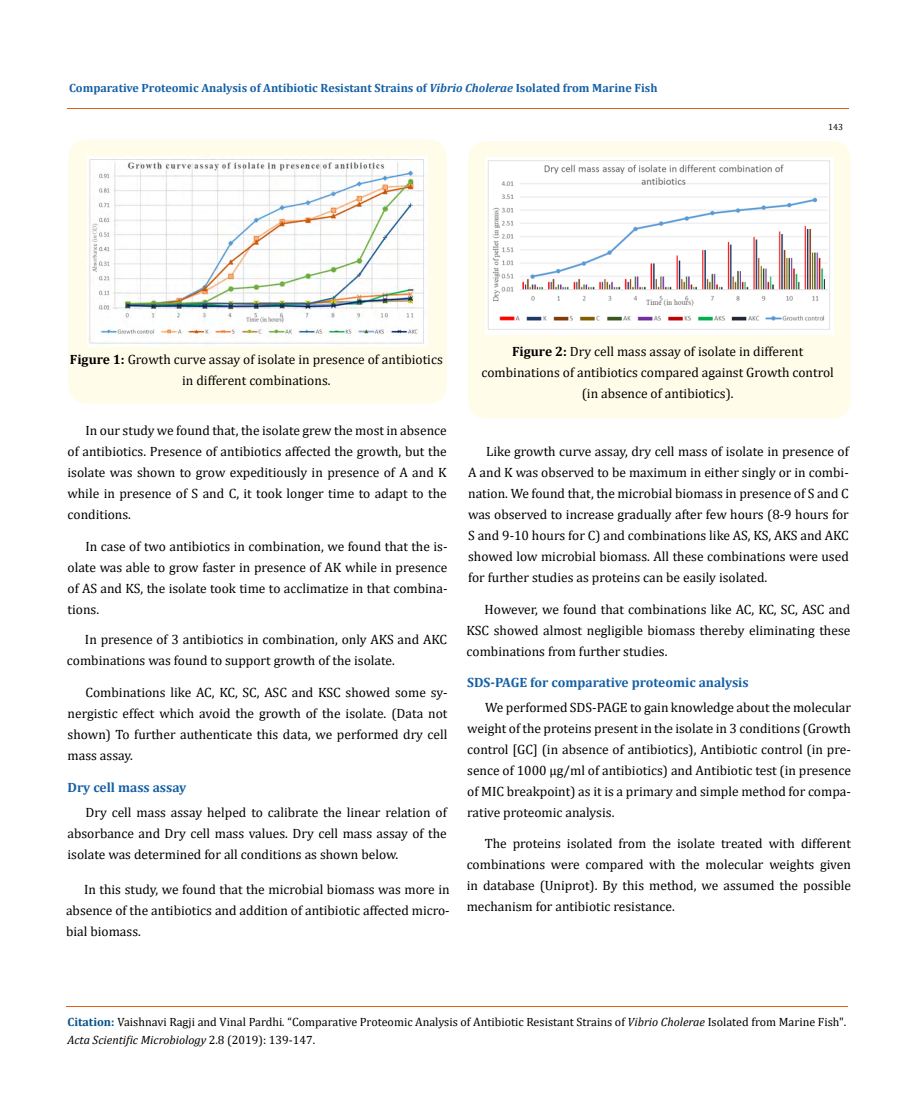
<style>
.page{position:relative;width:917px;height:1116px;background:#fff}
.page>*{position:absolute;margin:0;border:0;box-sizing:border-box;transform-origin:0 0}
.t1{font:13.5px/21px "Cambria";color:#000;text-align:justify}
.t2{font:700 13.5px "Cambria";color:#1560a6}
.t3{font:12px/18px "Cambria";color:#000}
.t4{font:700 12px "Cambria";color:#1560a6}
.t5{font:9px "Cambria";color:#000}
.s1{font-style:italic}
.s2{font-weight:700}
.s3{font-weight:700;color:#035089}
</style>
<div class="page">
<hr style="left:67px;top:109px;width:782px;height:1px;background:#e05d1a">
<div style="left:68px;top:140px;width:379px;height:264px;background:#fffde9;border-radius:18px"></div>
<img style="left:87px;top:157px;width:341px;height:189px">
<div style="left:468px;top:141px;width:382px;height:277px;background:#fffde9;border-radius:18px"></div>
<img style="left:485px;top:158px;width:348px;height:176px">
<hr style="left:66px;top:1006px;width:781px;height:1px;background:#e05d1a">
<p class="t4" style="left:69px;top:79px;width:590px">Comparative Proteomic Analysis of Antibiotic Resistant Strains of <span class="s1">Vibrio Cholerae</span> Isolated from Marine Fish</p>
<p class="t5" style="left:828px;top:122px;width:16px">143</p>
<p class="t1" style="left:70px;top:349px;width:374px;text-align:center"><span class="s2">Figure 1:</span> Growth curve assay of isolate in presence of antibiotics in different combinations.</p>
<p class="t1" style="left:68px;top:420px;width:381px;text-indent:18px">In our study we found that, the isolate grew the most in absence of antibiotics. Presence of antibiotics affected the growth, but the isolate was shown to grow expeditiously in presence of A and K while in presence of S and C, it took longer time to adapt to the conditions.</p>
<p class="t1" style="left:68px;top:536px;width:381px;text-indent:18px">In case of two antibiotics in combination, we found that the is&shy;olate was able to grow faster in presence of AK while in presence of AS and KS, the isolate took time to acclimatize in that combina&shy;tions.</p>
<p class="t1" style="left:67px;top:629px;width:381px;text-indent:18px">In presence of 3 antibiotics in combination, only AKS and AKC combinations was found to support growth of the isolate.</p>
<p class="t1" style="left:68px;top:682px;width:381px;text-indent:18px">Combinations like AC, KC, SC, ASC and KSC showed some sy&shy;nergistic effect which avoid the growth of the isolate. (Data not shown) To further authenticate this data, we performed dry cell mass assay.</p>
<p class="t2" style="left:67px;top:778px;width:120px">Dry cell mass assay</p>
<p class="t1" style="left:67px;top:802px;width:381px;text-indent:18px">Dry cell mass assay helped to calibrate the linear relation of absorbance and Dry cell mass values. Dry cell mass assay of the isolate was determined for all conditions as shown below.</p>
<p class="t1" style="left:66px;top:879px;width:385px;text-indent:18px">In this study, we found that the microbial biomass was more in absence of the antibiotics and addition of antibiotic affected micro&shy;bial biomass.</p>
<p class="t1" style="left:481px;top:340px;width:354px;text-align:center"><span class="s2">Figure 2:</span> Dry cell mass assay of isolate in different combinations of antibiotics compared against Growth control (in absence of antibiotics).</p>
<p class="t1" style="left:468px;top:441px;width:382px;text-indent:18px">Like growth curve assay, dry cell mass of isolate in presence of A and K was observed to be maximum in either singly or in combi&shy;nation. We found that, the microbial biomass in presence of S and C was observed to increase gradually after few hours (8-9 hours for S and 9-10 hours for C) and combinations like AS, KS, AKS and AKC showed low microbial biomass. All these combinations were used for further studies as proteins can be easily isolated.</p>
<p class="t1" style="left:466px;top:599px;width:385px;text-indent:18px">However, we found that combinations like AC, KC, SC, ASC and KSC showed almost negligible biomass thereby eliminating these combinations from further studies.</p>
<p class="t2" style="left:467px;top:673px;width:283px">SDS-PAGE for comparative proteomic analysis</p>
<p class="t1" style="left:467px;top:697px;width:385px;text-indent:18px">We performed SDS-PAGE to gain knowledge about the molecular weight of the proteins present in the isolate in 3 conditions (Growth control [GC] (in absence of antibiotics), Antibiotic control (in pre&shy;sence of 1000 µg/ml of antibiotics) and Antibiotic test (in presence of MIC breakpoint) as it is a primary and simple method for compa&shy;rative proteomic analysis.</p>
<p class="t1" style="left:466px;top:833px;width:386px;text-indent:18px">The proteins isolated from the isolate treated with different combinations were compared with the molecular weights given in database (Uniprot). By this method, we assumed the possible mechanism for antibiotic resistance.</p>
<p class="t3" style="left:67px;top:1013px;width:780px"><span class="s3">Citation:</span> Vaishnavi Ragji and Vinal Pardhi<span class="s1">.</span> “Comparative Proteomic Analysis of Antibiotic Resistant Strains of <span class="s1">Vibrio Cholerae</span> Isolated from Marine Fish".<br><span class="s1">Acta Scientific Microbiology</span> 2.8 (2019): 139-147.</p>
</div>
